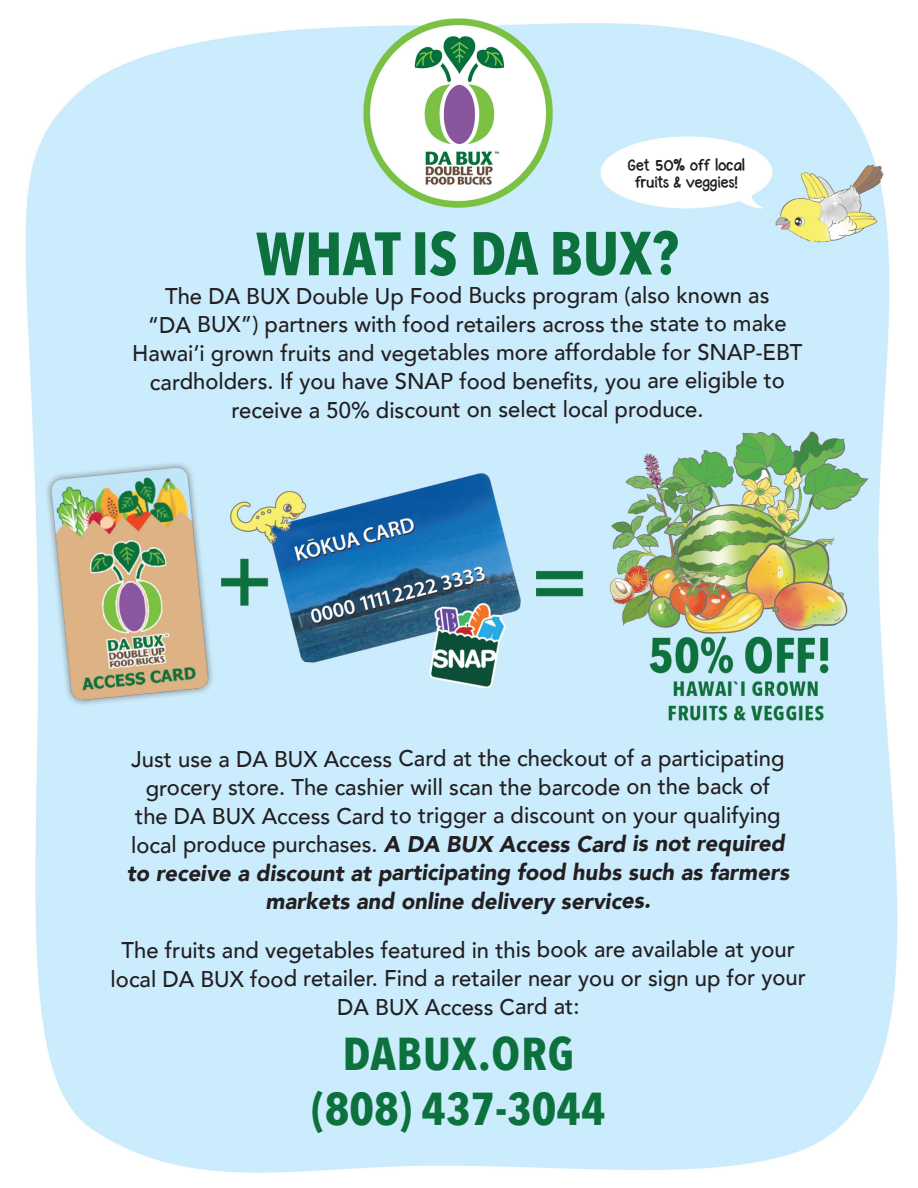
<style>
.page{position:relative;width:918px;height:1188px;background:#fff}
.page>*{position:absolute;margin:0;border:0;box-sizing:border-box;transform-origin:0 0}
.t1{font:700 60.3px "Avenir Next Condensed";letter-spacing:-.005em;color:#0d713d}
.t2{font:700 46.05px/55.2px "Avenir Next Condensed";letter-spacing:-.005em;color:#0d713d;text-align:center}
.t3{font:500 22.65px/28.5px "Avenir";letter-spacing:-.005em;color:#231f20;text-align:center}
.t4{font:17.55px/16.8px "Pink Chicken";color:#231f20;text-align:center}
.s1{font-weight:900;font-style:italic}
</style>
<div class="page">
<img style="left:25px;top:18px;width:873px;height:1155px">
<p class="t4" style="left:627px;top:156px;width:119px">Get 50% off local fruits &amp;veggies!</p>
<h1 class="t1" style="left:256px;top:217px;width:424px">WHAT IS DA BUX?</h1>
<p class="t3" style="left:132px;top:280px;width:672px">The DA BUX Double Up Food Bucks program (also known as<br>“DA BUX”) partners with food retailers across the state to make Hawaiʻi grown fruits and vegetables more affordable for SNAP-EBT cardholders. If you have SNAP food benefits, you are eligible to receive a 50% discount on select local produce.</p>
<p class="t3" style="left:127px;top:743px;width:664px">Just use a DA BUX Access Card at the checkout of a participating grocery store. The cashier will scan the barcode on the back of the DA BUX Access Card to trigger a discount on your qualifying local produce purchases. <span class="s1">A DA BUX Access Card is not required to receive a discount at participating food hubs such as farmers markets and online delivery services.</span></p>
<p class="t3" style="left:111px;top:934px;width:697px">The fruits and vegetables featured in this book are available at your local DA BUX food retailer. Find a retailer near you or sign up for your<br>DA BUX Access Card at:</p>
<h2 class="t2" style="left:312px;top:1026px;width:296px">DABUX.ORG (808) 437-3044</h2>
</div>
